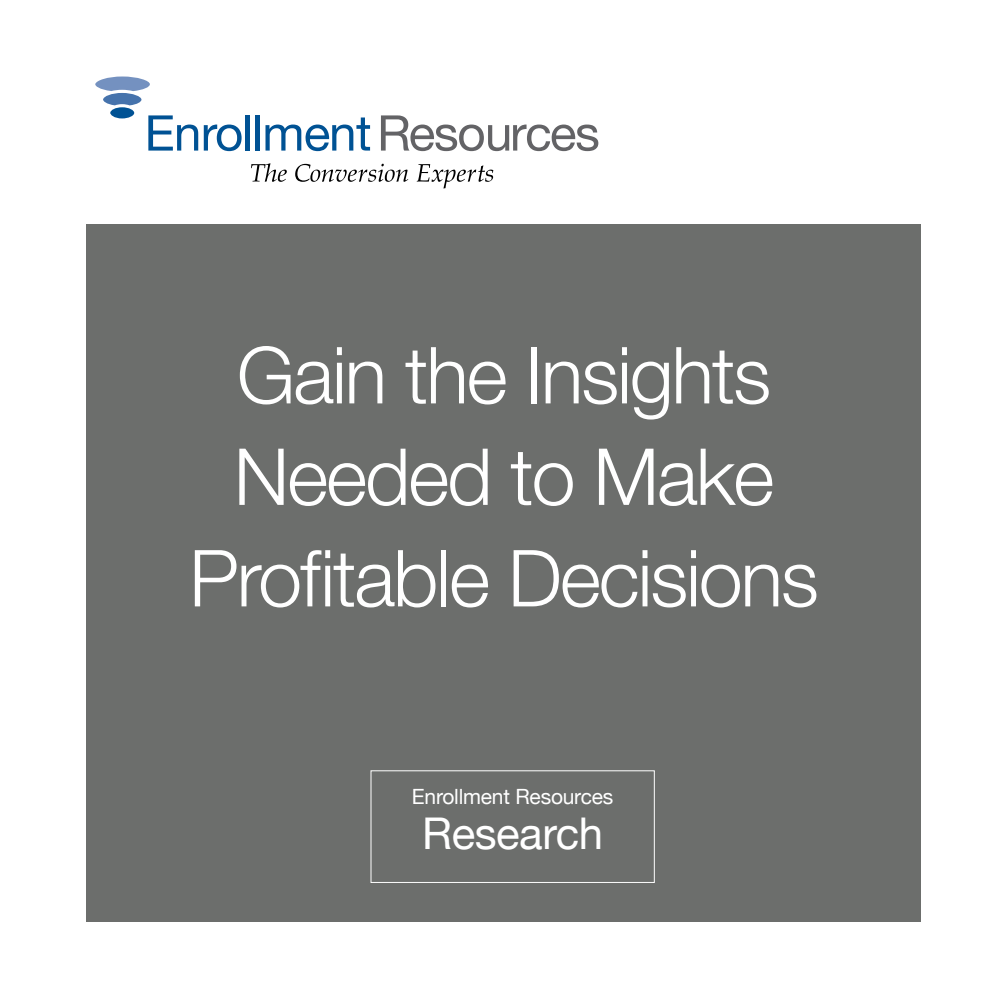
<style>
.page{position:relative;width:1008px;height:1008px;background:#fff}
.page>*{position:absolute;margin:0;border:0;box-sizing:border-box;transform-origin:0 0}
.t1{font:300 78.75px/101.5px "Helvetica Neue";letter-spacing:-.025em;color:#fff;text-align:center}
.t2{font:43.75px "Helvetica Neue";letter-spacing:-.01em;color:#fff}
.t3{font:21px "Helvetica Neue";letter-spacing:-.01em;color:#fff}
</style>
<div class="page">
<div style="left:87px;top:224px;width:834px;height:697px;background:#6c6e6c"></div>
<div style="left:371px;top:770px;width:284px;height:113px;border:1px solid #fff"></div>
<svg style="left:148px;top:115px;width:50px;height:36px"></svg>
<svg style="left:204px;top:124px;width:38px;height:27px"></svg>
<hr style="left:246px;top:115px;width:4px;height:36px;background:#005294">
<div style="left:255px;top:115px;width:5px;height:36px;background:#005294"></div>
<svg style="left:266px;top:118px;width:104px;height:33px"></svg>
<svg style="left:381px;top:115px;width:217px;height:36px"></svg>
<svg style="left:251px;top:163px;width:36px;height:19px"></svg>
<svg style="left:295px;top:164px;width:113px;height:18px"></svg>
<svg style="left:417px;top:164px;width:76px;height:25px"></svg>
<div style="left:110px;top:107px;width:24px;height:11px;background:#005294;border-radius:50%"></div>
<svg style="left:95px;top:77px;width:55px;height:28px"></svg>
<p class="t1" style="left:189px;top:320px;width:631px">Gain the Insights<br>Needed to Make<br>Profitable Decisions</p>
<p class="t3" style="left:412px;top:778px;width:203px">Enrollment Resources</p>
<p class="t2" style="left:422px;top:796px;width:182px">Research</p>
</div>
